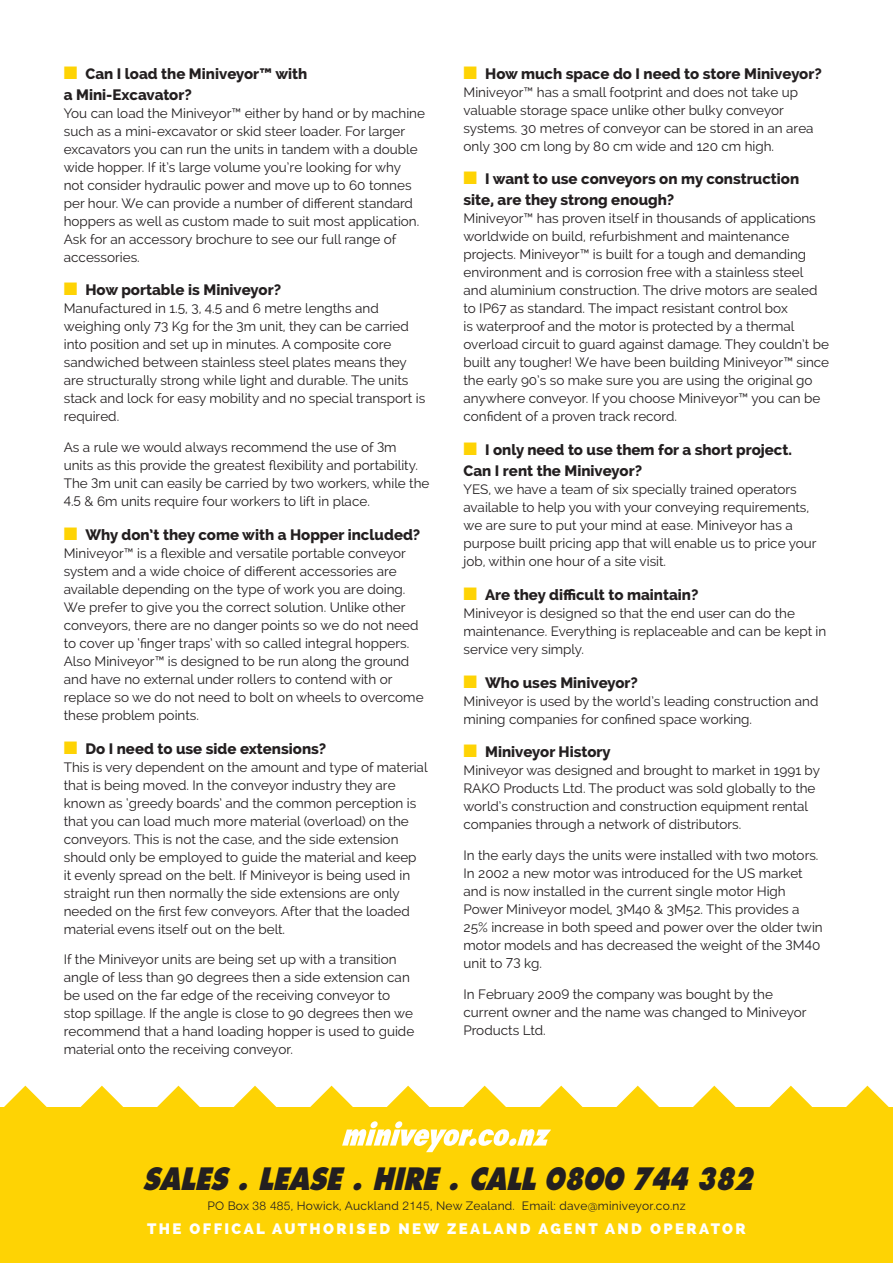
<style>
.page{position:relative;width:893px;height:1263px;background:#fff}
.page>*{position:absolute;margin:0;border:0;box-sizing:border-box;transform-origin:0 0}
.t1{font:italic 800 30px "Futura";letter-spacing:-.01em;color:#231f20;scale:.85 1}
.t2{font:800 15px/21px "Raleway";color:#231f20}
.t3{font:800 15px "Raleway";letter-spacing:.16em;color:#fff}
.t4{font:13.5px/18px "Raleway";color:#231f20}
.t5{font:12px "Raleway";letter-spacing:.02em;color:#231f20}
.s1{color:#fed304}
.s2{font-family:"Helvetica Neue";font-weight:300}
</style>
<div class="page">
<div style="left:0;top:1108px;width:893px;height:155px;background:#fed304"></div>
<svg style="left:765px;top:1086px;width:51px;height:22px"></svg>
<svg style="left:153px;top:1086px;width:51px;height:22px"></svg>
<svg style="left:842px;top:1086px;width:51px;height:22px"></svg>
<svg style="left:230px;top:1086px;width:50px;height:22px"></svg>
<svg style="left:689px;top:1086px;width:51px;height:22px"></svg>
<svg style="left:77px;top:1086px;width:50px;height:22px"></svg>
<svg style="left:612px;top:1086px;width:51px;height:22px"></svg>
<svg style="left:0;top:1086px;width:51px;height:22px"></svg>
<svg style="left:306px;top:1086px;width:281px;height:66px"></svg>
<p class="t2" style="left:64px;top:63px;width:245px"><span class="s1">■</span> Can I load the Miniveyor™ with a Mini-Excavator?</p>
<p class="t4" style="left:64px;top:104px;width:363px">You can load the Miniveyor™ either by hand or by machine such as a mini-excavator or skid steer loader. For larger excavators you can run the units in tandem with a double wide hopper. If it’s large volume you’re looking for why<br>not consider hydraulic power and move up to 60 tonnes per hour. We can provide a number of different standard hoppers as well as custom made to suit most application.<br>Ask for an accessory brochure to see our full range of accessories.</p>
<p class="t2" style="left:64px;top:280px;width:219px"><span class="s1">■</span> How portable is Miniveyor?</p>
<p class="t4" style="left:64px;top:300px;width:363px">Manufactured in 1.5, 3, 4.5 and 6 metre lengths and weighing only 73 Kg for the 3m unit, they can be carried into position and set up in minutes. A composite core sandwiched between stainless steel plates means they are structurally strong while light and durable. The units stack and lock for easy mobility and no special transport is required.</p>
<p class="t4" style="left:64px;top:438px;width:367px">As a rule we would always recommend the use of 3m units as this provide the greatest flexibility and portability.<br>The 3m unit can easily be carried by two workers, while the 4.5 &amp; 6m units require four workers to lift in place.</p>
<p class="t2" style="left:64px;top:524px;width:358px"><span class="s1">■</span> Why don’t they come with a Hopper included?</p>
<p class="t4" style="left:64px;top:544px;width:361px">Miniveyor™ is a flexible and versatile portable conveyor system and a wide choice of different accessories are available depending on the type of work you are doing.<br>We prefer to give you the correct solution. Unlike other conveyors, there are no danger points so we do not need to cover up ‘finger traps’ with so called integral hoppers.<br>Also Miniveyor™ is designed to be run along the ground and have no external under rollers to contend with or replace so we do not need to bolt on wheels to overcome these problem points.</p>
<p class="t2" style="left:64px;top:738px;width:264px"><span class="s1">■</span> Do I need to use side extensions?</p>
<p class="t4" style="left:64px;top:758px;width:365px">This is very dependent on the amount and type of material that is being moved. In the conveyor industry they are known as ‘greedy boards’ and the common perception is that you can load much more material (overload) on the conveyors. This is not the case, and the side extension should only be employed to guide the material and keep<br>it evenly spread on the belt. If Miniveyor is being used in straight run then normally the side extensions are only needed on the first few conveyors. After that the loaded material evens itself out on the belt.</p>
<p class="t4" style="left:64px;top:950px;width:352px">If the Miniveyor units are being set up with a transition angle of less than 90 degrees then a side extension can be used on the far edge of the receiving conveyor to stop spillage. If the angle is close to 90 degrees then we recommend that a hand loading hopper is used to guide material onto the receiving conveyor.</p>
<p class="t2" style="left:463px;top:63px;width:360px"><span class="s1">■</span> How much space do I need to store Miniveyor?</p>
<p class="t4" style="left:463px;top:83px;width:352px">Miniveyor™ has a small footprint and does not take up valuable storage space unlike other bulky conveyor systems. 30 metres of conveyor can be stored in an area only 300 cm long by 80 cm wide and 120 cm high.</p>
<p class="t2" style="left:463px;top:169px;width:337px"><span class="s1">■</span> I want to use conveyors on my construction site, are they strong enough?</p>
<p class="t4" style="left:463px;top:210px;width:367px">Miniveyor™ has proven itself in thousands of applications worldwide on build, refurbishment and maintenance projects. Miniveyor™ is built for a tough and demanding environment and is corrosion free with a stainless steel and aluminium construction. The drive motors are sealed to IP67 as standard. The impact resistant control box<br>is waterproof and the motor is protected by a thermal overload circuit to guard against damage. They couldn’t be built any tougher! We have been building Miniveyor™ since the early 90’s so make sure you are using the original go anywhere conveyor. If you choose Miniveyor™ you can be confident of a proven track record.</p>
<p class="t2" style="left:463px;top:439px;width:330px"><span class="s1">■</span> I only need to use them for a short project.<br>Can I rent the Miniveyor?</p>
<p class="t4" style="left:463px;top:480px;width:355px">YES, we have a team of six specially trained operators available to help you with your conveying requirements, we are sure to put your mind at ease. Miniveyor has a purpose built pricing app that will enable us to price your job, within one hour of a site visit.</p>
<p class="t2" style="left:463px;top:584px;width:236px"><span class="s1">■</span> Are they difficult to maintain?</p>
<p class="t4" style="left:463px;top:604px;width:364px">Miniveyor is designed so that the end user can do the maintenance. Everything is replaceable and can be kept in service very simply.</p>
<p class="t2" style="left:463px;top:672px;width:176px"><span class="s1">■</span> Who uses Miniveyor?</p>
<p class="t4" style="left:463px;top:692px;width:356px">Miniveyor is used by the world’s leading construction and mining companies for confined space working.</p>
<p class="t2" style="left:463px;top:742px;width:149px"><span class="s1">■</span> Miniveyor History</p>
<p class="t4" style="left:463px;top:762px;width:358px">Miniveyor was designed and brought to market in 1991 by RAKO Products Ltd. The product was sold globally to the world’s construction and construction equipment rental companies through a network of distributors.</p>
<p class="t4" style="left:463px;top:846px;width:361px">In the early days the units were installed with two motors.<br>In 2002 a new motor was introduced for the US market and is now installed in the current single motor High Power Miniveyor model, 3M40 &amp; 3M52. This provides a 25% increase in both speed and power over the older twin motor models and has decreased the weight of the 3M40 unit to 73 kg.</p>
<p class="t4" style="left:463px;top:985px;width:345px">In February 2009 the company was bought by the current owner and the name was changed to Miniveyor<br>Products Ltd.</p>
<h1 class="t1" style="left:143px;top:1159px;width:719px">SALES . LEASE . HIRE . CALL O8OO 744 382</h1>
<p class="t3" style="left:147px;top:1220px;width:600px">THE OFFICAL AUTHORISED NEW ZEALAND AGENT AND OPERATOR</p>
<p class="t5" style="left:207px;top:1198px;width:480px">PO Box <span class="s2">38 485</span>, Howick, Auckland <span class="s2">2145</span>, New Zealand. Email: dave@miniveyor.co.nz</p>
</div>
